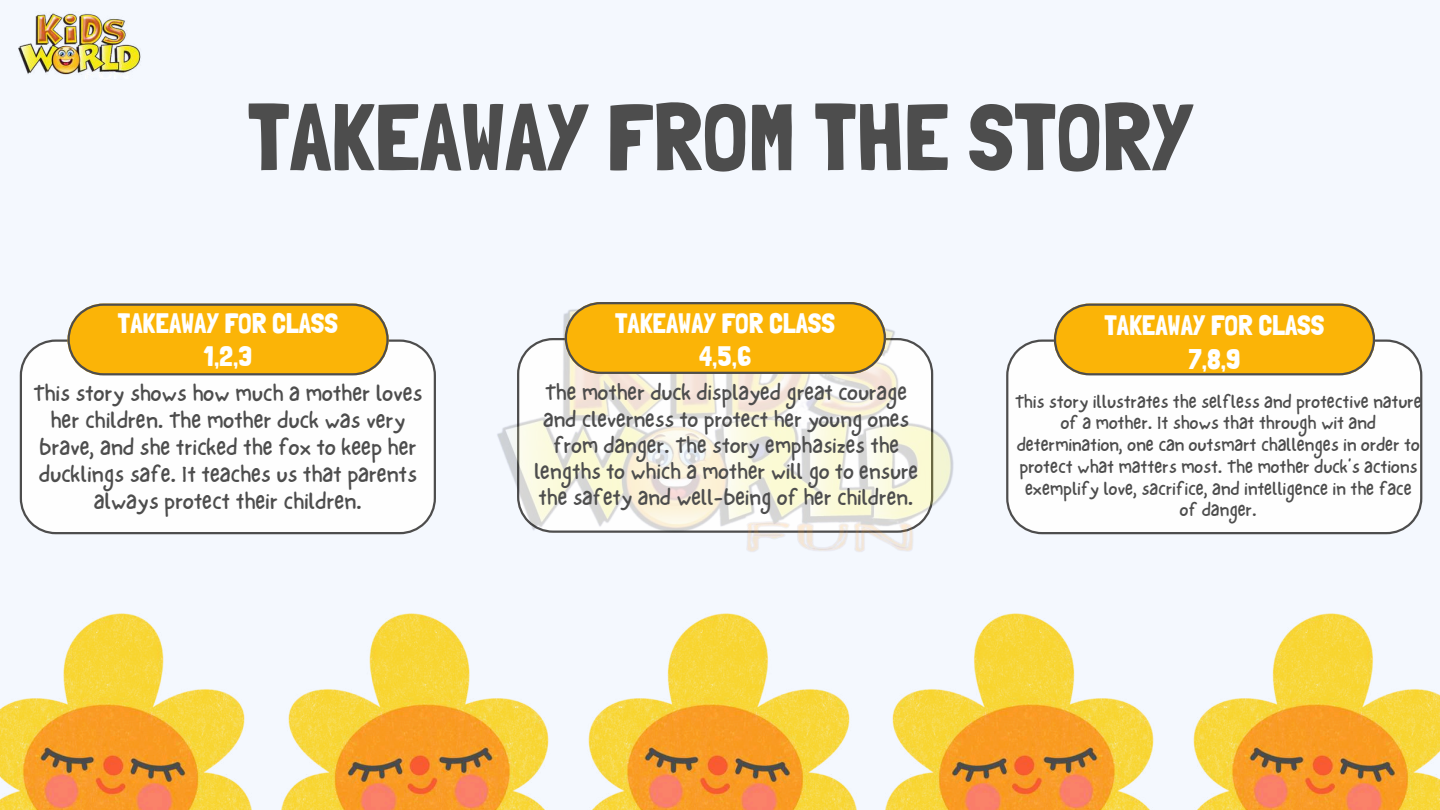
<style>
.page{position:relative;width:1440px;height:810px;background:#f4f8fe}
.page>*{position:absolute;margin:0;border:0;box-sizing:border-box;transform-origin:0 0}
.t1{font:94.8px "Londrina Solid";color:#4d4d4d}
.t2{font:28.1px/33.5px "Londrina Solid";color:#fff;text-align:center}
.t3{font:22.8px/27px "NF One Little Font Regular";color:#4d4d4d;text-align:center}
.t4{font:22.2px/26.2px "NF One Little Font Regular";color:#4d4d4d;text-align:center}
.t5{font:18.4px/21.7px "NF One Little Font Regular";color:#4d4d4d;text-align:center}
</style>
<div class="page">
<div style="left:20px;top:339px;width:416px;height:195px;background:#fefefe"></div>
<svg style="left:67px;top:304px;width:322px;height:71px;background:#f0b116"></svg>
<img style="left:497px;top:313px;width:457px;height:239px">
<svg style="left:565px;top:302px;width:321px;height:72px;background:#eeaf16"></svg>
<div style="left:1006px;top:339px;width:416px;height:195px;background:#fefefe"></div>
<svg style="left:1054px;top:304px;width:321px;height:71px;background:#f0b016"></svg>
<img style="left:0;top:614px;width:252px;height:196px">
<img style="left:281px;top:614px;width:268px;height:196px">
<img style="left:588px;top:614px;width:269px;height:196px">
<img style="left:885px;top:614px;width:269px;height:196px">
<img style="left:1193px;top:614px;width:247px;height:196px">
<img style="left:18px;top:13px;width:123px;height:62px">
<h1 class="t1" style="left:248px;top:81px;width:946px">TAKEAWAY FROM THE STORY</h1>
<h2 class="t2" style="left:118px;top:306px;width:222px">TAKEAWAY FOR CLASS<br>1,2,3</h2>
<p class="t3" style="left:33px;top:380px;width:390px">This story shows how much a mother loves her children. The mother duck was very brave, and she tricked the fox to keep her ducklings safe. It teaches us that parents always protect their children.</p>
<p class="t4" style="left:534px;top:380px;width:386px">The mother duck displayed great courage and cleverness to protect her young ones from danger. The story emphasizes the lengths to which a mother will go to ensure the safety and well-being of her children.</p>
<p class="t5" style="left:1015px;top:390px;width:408px">This story illustrates the selfless and protective nature of a mother. It shows that through wit and determination, one can outsmart challenges in order to protect what matters most. The mother duck’s actions exemplify love, sacrifice, and intelligence in the face of danger.</p>
<h2 class="t2" style="left:615px;top:306px;width:222px">TAKEAWAY FOR CLASS<br>4,5,6</h2>
<h2 class="t2" style="left:1104px;top:308px;width:222px">TAKEAWAY FOR CLASS<br>7,8,9</h2>
</div>
